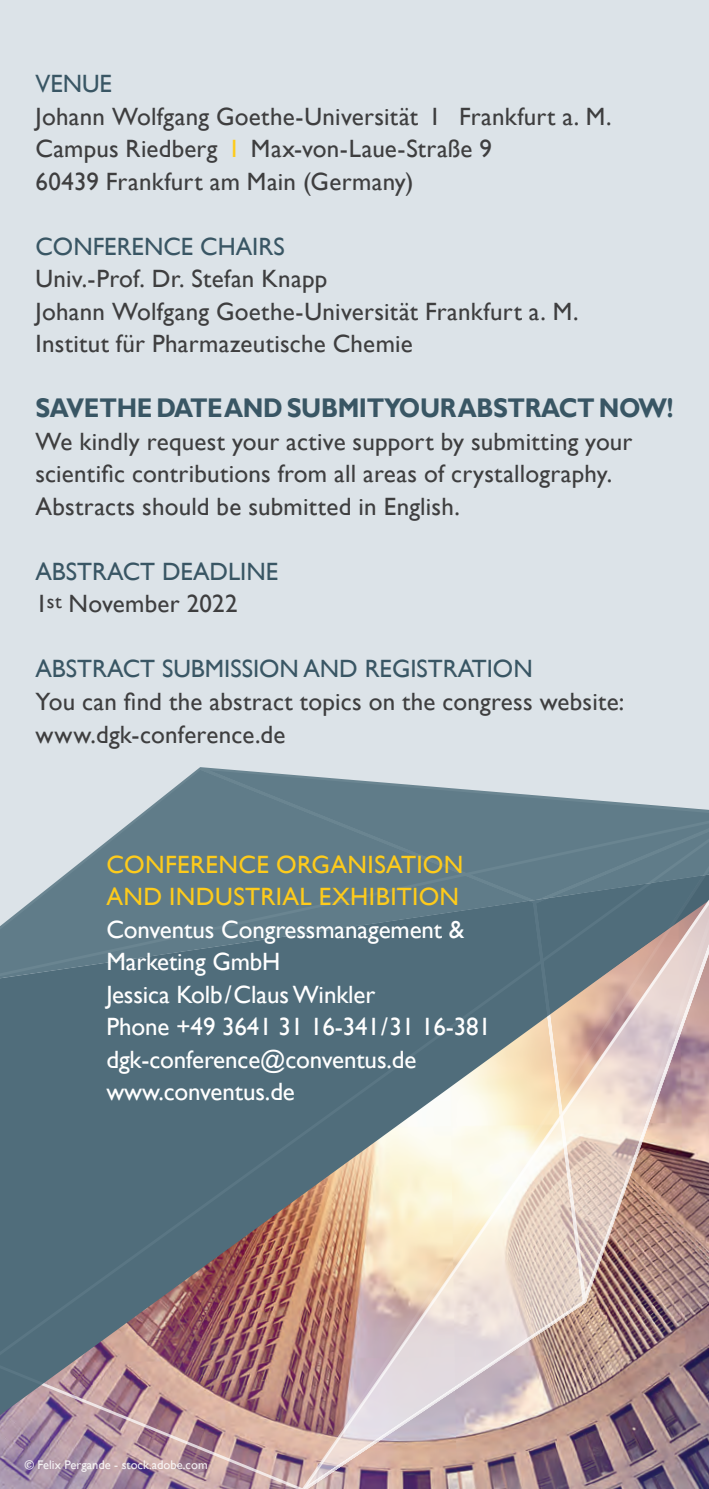
<style>
.page{position:relative;width:709px;height:1489px;background:#fff}
.page>*{position:absolute;margin:0;border:0;box-sizing:border-box;transform-origin:0 0}
.t1{font:700 27px "Gill Sans";letter-spacing:-.015em;color:#395664;scale:.91 1}
.t2{font:25px/32.5px "Gill Sans";letter-spacing:.01em;color:#3e3e3f}
.t3{font:25px/32.5px "Gill Sans";letter-spacing:-.005em;color:#fff}
.t4{font:25px "Gill Sans";color:#395664}
.t5{font:25px "Gill Sans";letter-spacing:.015em;color:#fecb1b}
.t6{font:12.5px "Gill Sans";color:#fff}
.s1{color:#fecb1b}
.s2{color:#395664}
</style>
<div class="page">
<div style="left:0;top:0;width:709px;height:1488px;background:#dce3e8"></div>
<svg style="left:0;top:767px;width:709px;height:721px;background:#77818c"></svg>
<img style="left:303px;top:846px;width:406px;height:642px">
<p class="t4" style="left:35px;top:69px;width:31px">VENUE</p>
<p class="t2" style="left:35px;top:100px;width:577px">Johann Wolfgang Goethe-Universität I Frankfurt a. M.<br>Campus Riedberg <span class="s1">I</span> Max-von-Laue-Straße 9<br>60439 Frankfurt am Main (Germany)</p>
<p class="t4" style="left:35px;top:232px;width:34px">CONFEREN</p>
<p class="t4" style="left:163px;top:232px;width:69px">CE CHAIRS</p>
<p class="t2" style="left:35px;top:263px;width:544px">Univ.-Prof. Dr. Stefan Knapp<br>Johann Wolfgang Goethe-Universität Frankfurt a. M.<br>I nstitut für Pharmazeutische Chemie</p>
<p class="t1" style="left:35px;top:392px;width:702px">SAVE THE DATE AND SUBMIT YOUR ABSTRACT NOW!</p>
<p class="t2" style="left:35px;top:425px;width:598px">We kindly request your active support by submitting your scientific contributions from all areas of crystallography.<br>Abstracts should be submitted in English.</p>
<p class="t4" style="left:35px;top:557px;width:16px">ABSTRA</p>
<p class="t2" style="left:35px;top:555px;width:206px;text-align:right"><span class="s2">CT DEADLINE<br></span>1<sup>st</sup> November 2022</p>
<p class="t4" style="left:35px;top:654px;width:16px">ABSTRA</p>
<p class="t4" style="left:123px;top:654px;width:115px">CT SUBMISSION</p>
<p class="t4" style="left:303px;top:654px;width:122px">AND REGISTRATION</p>
<p class="t2" style="left:35px;top:685px;width:590px">You can find the abstract topics on the congress website: www.dgk-conference.de</p>
<p class="t5" style="left:106px;top:849px;width:22px">CONFEREN</p>
<p class="t5" style="left:238px;top:849px;width:108px">CE ORGANISATION</p>
<p class="t5" style="left:106px;top:882px;width:124px">ANDINDUSTRIAL</p>
<p class="t5" style="left:319px;top:882px;width:46px">EXHIBITION</p>
<p class="t3" style="left:106px;top:913px;width:386px">Conventus Congressmanagement &amp;<br>Marketing GmbH<br>Jessica Kolb/Claus Winkler<br>Phone +49 3641 31 16-341/31 16-381 dgk-conference@conventus.de www.conventus.de</p>
<p class="t6" style="left:25px;top:1456px;width:184px">© Felix Pergande - stock.adobe.com</p>
</div>
